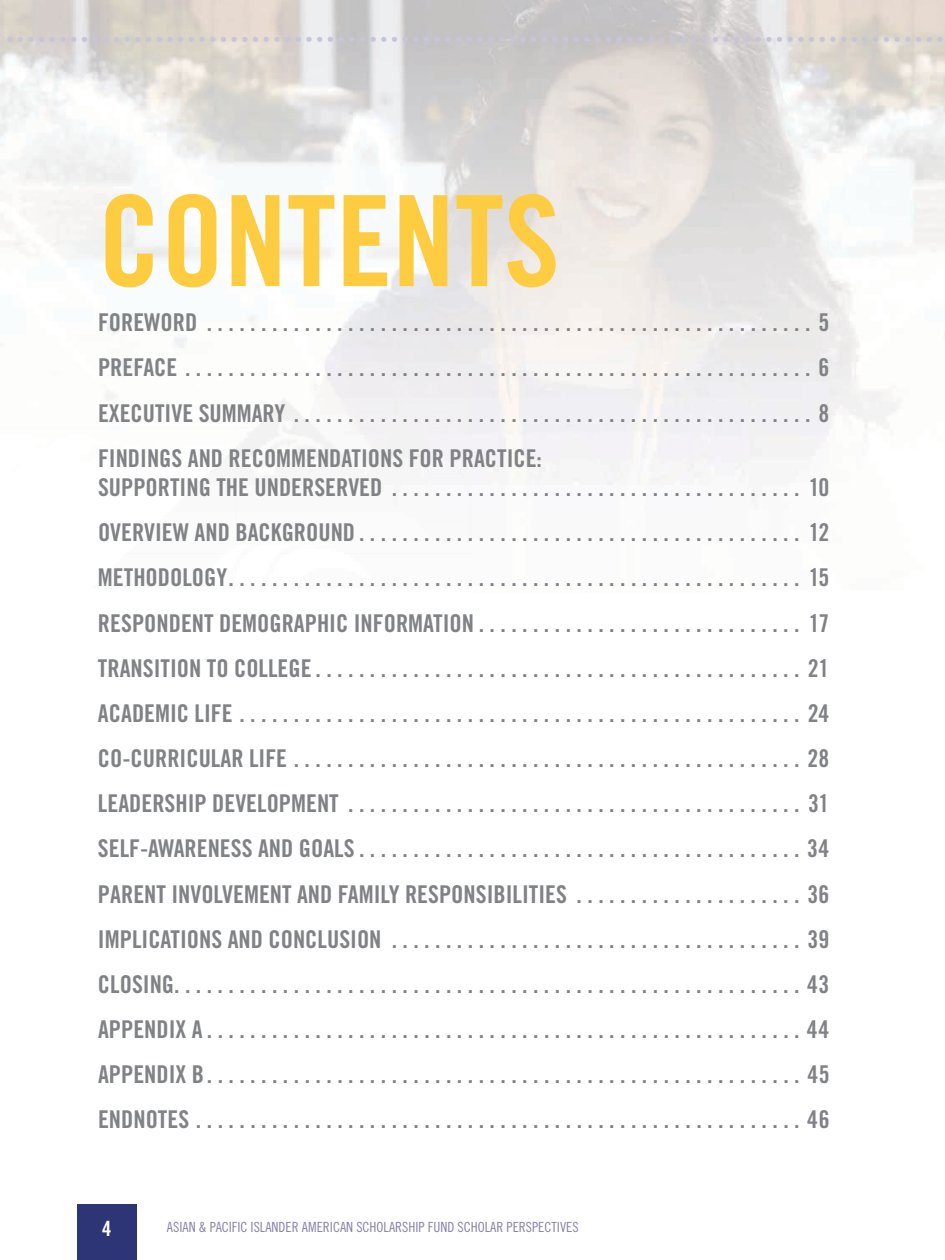
<style>
.page{position:relative;width:945px;height:1260px;background:#fff}
.page>*{position:absolute;margin:0;border:0;box-sizing:border-box;transform-origin:0 0}
.t1{font:126px "Trade Gothic Bold Cond Twenty";color:#fecc41}
.t2{font:24.5px/45.1px "Trade Gothic Bold Cond Twenty";color:#808285;text-align:justify}
.t3{font:21px "Trade Gothic Bold Cond Twenty";color:#fff}
.t4{font:14px "Trade Gothic Cond Eighteen";color:#8781aa}
</style>
<div class="page">
<div style="left:77px;top:1204px;width:60px;height:56px;background:#2e3577"></div>
<svg style="left:20px;top:37px;width:925px;height:5px;background:#cfcbd0"></svg>
<h1 class="t1" style="left:98px;top:165px;width:463px">CONTENTS</h1>
<p class="t2" style="left:98px;top:300px;width:733px">FOREWORD ........................................................5<br>PREFACE ..........................................................6<br>EXECUTIVE SUMMARY ................................................8<br>FINDINGS AND RECOMMENDATIONS FOR PRACTICE:</p>
<p class="t2" style="left:98px;top:465px;width:733px">SUPPORTING THE UNDERSERVED ...................................... 10<br>OVERVIEW AND BACKGROUND ......................................... 12<br>METHODOLOGY ..................................................... 15<br>RESPONDENT DEMOGRAPHIC INFORMATION .............................. 17<br>TRANSITION TO COLLEGE ............................................. 21<br>ACADEMIC LIFE .................................................... 24<br>CO-CURRICULAR LIFE ...............................................28<br>LEADERSHIP DEVELOPMENT .......................................... 31<br>SELF-AWARENESS AND GOALS .........................................34<br>PARENT INVOLVEMENT AND FAMILY RESPONSIBILITIES . . . . . . . . . . . . . . . . . . . . . 36<br>IMPLICATIONS AND CONCLUSION ......................................39<br>CLOSING. . . . . . . . . . . . . . . . . . . . . . . . . . . . . . . . . . . . . . . . . . . . . . . . . . . . . . . . . . 43<br>APPENDIX A .......................................................44<br>APPENDIX B .......................................................45<br>ENDNOTES ........................................................46</p>
<p class="t3" style="left:102px;top:1216px;width:11px">4</p>
<p class="t4" style="left:167px;top:1218px;width:413px">ASIAN &amp; PACIFIC ISLANDER AMERICAN SCHOLARSHIP FUND SCHOLAR PERSPECTIVES</p>
</div>
